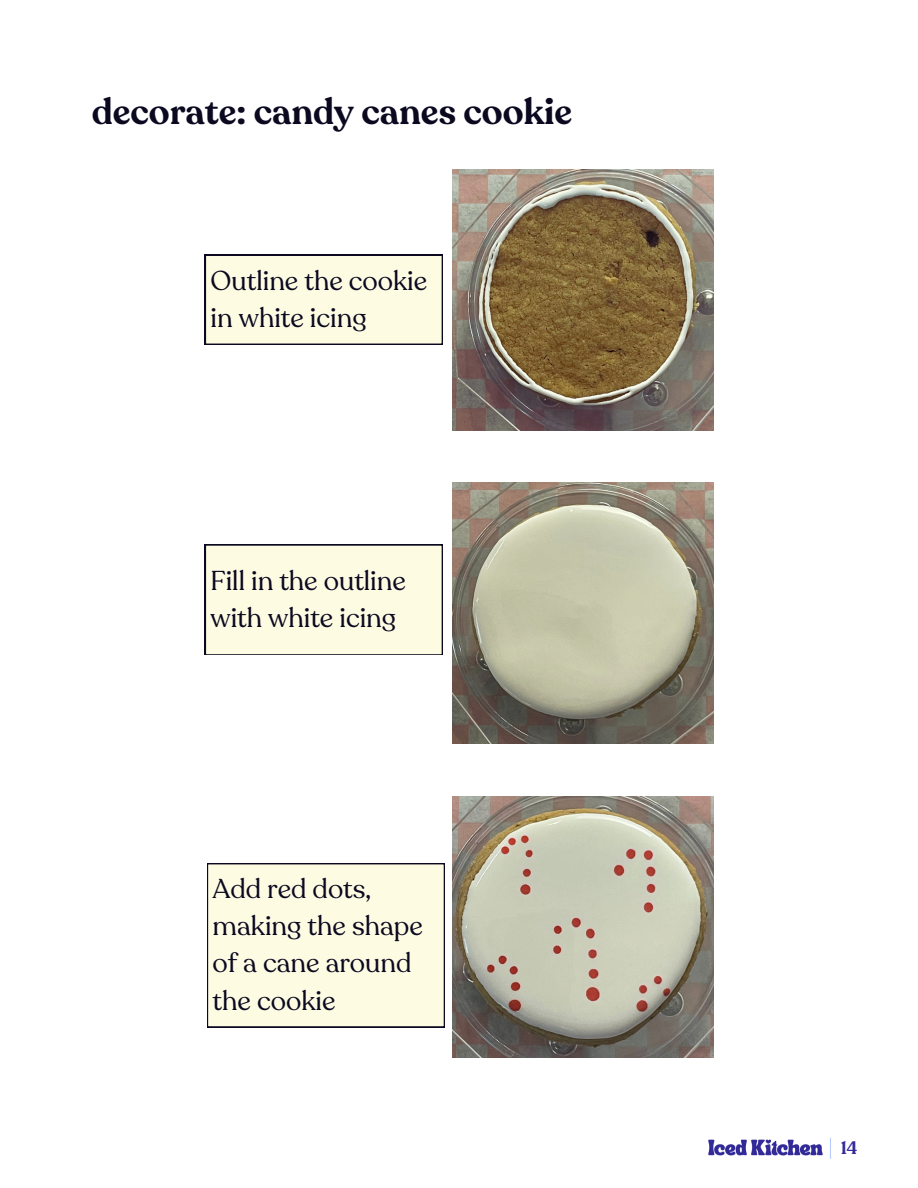
<style>
.page{position:relative;width:918px;height:1188px;background:#fff}
.page>*{position:absolute;margin:0;border:0;box-sizing:border-box;transform-origin:0 0}
.t1{font:600 36px "Recoleta";color:#0b0920}
.t2{font:27px/37.2px "Recoleta";color:#0b0920}
.t3{font:600 18px "Recoleta";color:#332a99}
</style>
<div class="page">
<img style="left:708px;top:1139px;width:115px;height:17px">
<svg style="left:830px;top:1138px;width:1px;height:21px"></svg>
<img style="left:452px;top:169px;width:261px;height:261px">
<img style="left:452px;top:796px;width:261px;height:261px">
<div style="left:207px;top:863px;width:237px;height:164px;background:#fefbe3"></div>
<img style="left:452px;top:483px;width:261px;height:261px">
<div style="left:205px;top:255px;width:237px;height:90px;background:#fefbe3"></div>
<div style="left:205px;top:545px;width:237px;height:110px;background:#fefbe3"></div>
<p class="t1" style="left:92px;top:88px;width:482px">decorate: candy canes cookie</p>
<p class="t2" style="left:211px;top:262px;width:218px">Outline the cookie in white icing</p>
<p class="t2" style="left:211px;top:562px;width:197px">Fill in the outline with white icing</p>
<p class="t2" style="left:213px;top:871px;width:212px">Add red dots, making the shape of a cane around the cookie</p>
<p class="t3" style="left:841px;top:1136px;width:18px">14</p>
</div>
